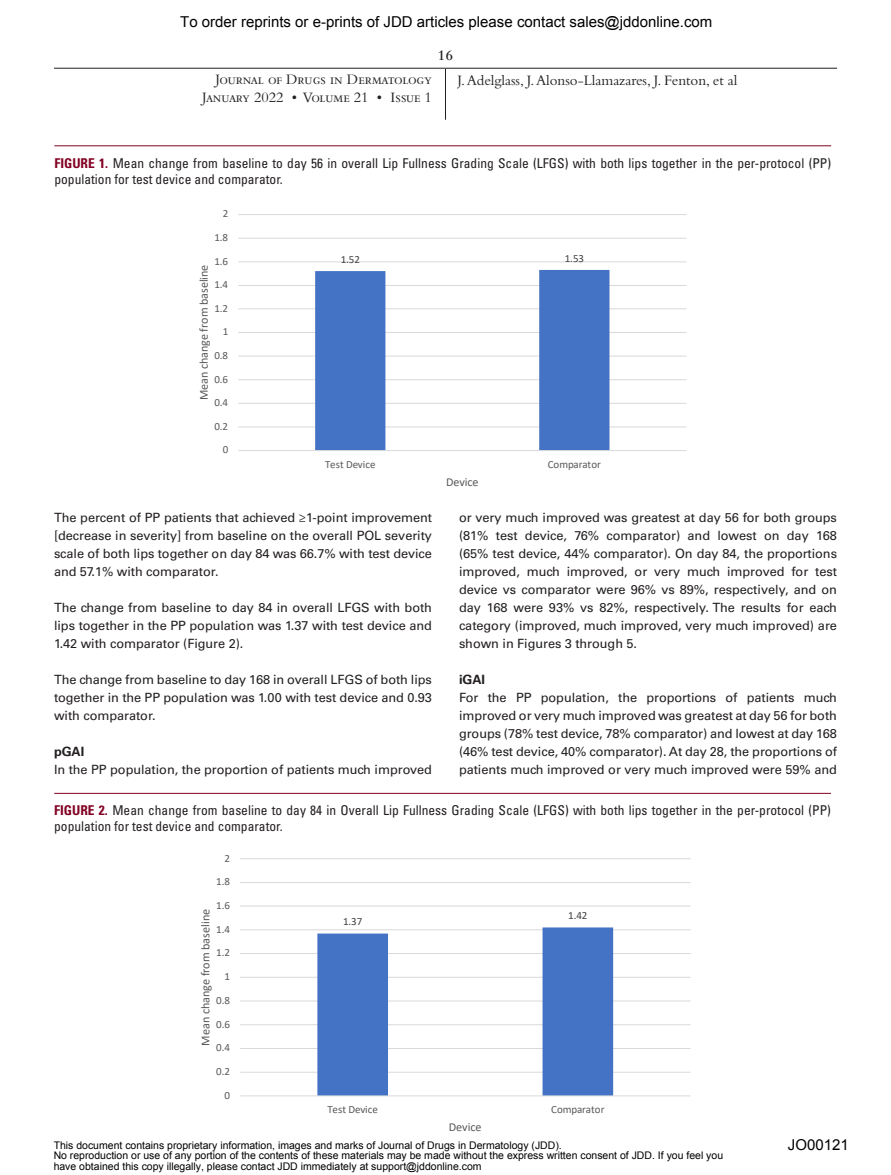
<style>
.page{position:relative;width:891px;height:1175px;background:#fff}
.page>*{position:absolute;margin:0;border:0;box-sizing:border-box;transform-origin:0 0}
.t1{font:27px "Myriad Pro";color:#231f20}
.t2{font:15px "Arial";color:#000}
.t3{font:15px/18px "Bembo Std";letter-spacing:-.02em;color:#231f20;text-align:right}
.t4{font:15px "Bembo Std";color:#231f20}
.t5{font:600 15px "Bembo Std";color:#231f20}
.t6{font:condensed 13.5px/15.8px "Univers LT Std";color:#231f20}
.t7{font:12.75px/18px "Univers LT Std";letter-spacing:-.005em;color:#231f20;text-align:justify}
.t8{font:700 12.75px "Univers LT Std";letter-spacing:-.005em;color:#231f20}
.t9{font:12.15px "Calibri";letter-spacing:-.005em;color:#595959}
.t10{font:10.95px "Calibri";letter-spacing:-.005em;color:#595959}
.t11{font:10.95px "Calibri";letter-spacing:-.005em;color:#404040}
.t12{font:10.5px/10.5px "Arial";color:#000}
.s1{font-weight:700;color:#820123}
</style>
<div class="page">
<hr style="left:54px;top:68px;width:261px;height:1px;background:#231f20">
<hr style="left:315px;top:68px;width:131px;height:1px;background:#231f20">
<hr style="left:446px;top:68px;width:130px;height:1px;background:#231f20">
<hr style="left:576px;top:68px;width:261px;height:1px;background:#231f20">
<hr style="left:445px;top:69px;width:1px;height:51px;background:#231f20">
<hr style="left:54px;top:145px;width:777px;height:1px;background:#820123">
<svg style="left:238px;top:214px;width:449px;height:237px"></svg>
<hr style="left:54px;top:793px;width:777px;height:1px;background:#820123">
<svg style="left:240px;top:858px;width:451px;height:239px"></svg>
<hr style="left:352px;top:589px;width:236px;height:1px;background:#a96828">
<hr style="left:352px;top:609px;width:236px;height:1px;background:#a96828">
<p class="t2" style="left:180px;top:12px;width:534px">To order reprints or e-prints of JDD articles please contact sales@jddonline.com</p>
<p class="t5" style="left:438px;top:47px;width:17px">16</p>
<p class="t3" style="left:202px;top:70px;width:231px">Journal of Drugs in Dermatology<br>January 2022 • Volume 21 • Issue 1</p>
<p class="t4" style="left:457px;top:72px;width:282px">J. Adelglass, J. Alonso-Llamazares, J. Fenton, et al</p>
<p class="t6" style="left:54px;top:155px;width:778px"><span class="s1">FIGURE 1.</span> Mean change from baseline to day 56 in overall Lip Fullness Grading Scale (LFGS) with both lips together in the per-protocol (PP) population for test device and comparator.</p>
<p class="t10" style="left:223px;top:206px;width:7px">2</p>
<p class="t10" style="left:214px;top:230px;width:15px">1.8</p>
<p class="t10" style="left:214px;top:253px;width:15px">1.6</p>
<p class="t9" style="left:195px;top:400px;width:137px;rotate:-90deg">Mean change from baseline</p>
<p class="t10" style="left:214px;top:277px;width:15px">1.4</p>
<p class="t10" style="left:214px;top:300px;width:15px">1.2</p>
<p class="t10" style="left:223px;top:324px;width:7px">1</p>
<p class="t10" style="left:214px;top:348px;width:15px">0.8</p>
<p class="t10" style="left:214px;top:371px;width:15px">0.6</p>
<p class="t10" style="left:214px;top:395px;width:15px">0.4</p>
<p class="t10" style="left:214px;top:418px;width:15px">0.2</p>
<p class="t10" style="left:223px;top:442px;width:7px">0</p>
<p class="t11" style="left:341px;top:252px;width:21px">1.52</p>
<p class="t11" style="left:565px;top:250px;width:21px">1.53</p>
<p class="t10" style="left:325px;top:456px;width:52px">Test Device</p>
<p class="t10" style="left:548px;top:456px;width:55px">Comparator</p>
<p class="t9" style="left:446px;top:473px;width:34px">Device</p>
<p class="t7" style="left:54px;top:509px;width:380px">The percent of PP patients that achieved ≥1-point improvement [decrease in severity] from baseline on the overall POL severity scale of both lips together on day 84 was 66.7% with test device and 57.1% with comparator.</p>
<p class="t7" style="left:54px;top:599px;width:380px">The change from baseline to day 84 in overall LFGS with both lips together in the PP population was 1.37 with test device and 1.42 with comparator (Figure 2).</p>
<p class="t7" style="left:54px;top:671px;width:380px">The change from baseline to day 168 in overall LFGS of both lips together in the PP population was 1.00 with test device and 0.93 with comparator.</p>
<p class="t8" style="left:54px;top:744px;width:32px">pGAI</p>
<p class="t7" style="left:54px;top:761px;width:380px">In the PP population, the proportion of patients much improved</p>
<p class="t7" style="left:459px;top:509px;width:380px">or very much improved was greatest at day 56 for both groups (81% test device, 76% comparator) and lowest on day 168 (65% test device, 44% comparator). On day 84, the proportions improved, much improved, or very much improved for test device vs comparator were 96% vs 89%, respectively, and on day 168 were 93% vs 82%, respectively. The results for each category (improved, much improved, very much improved) are shown in Figures 3 through 5.</p>
<p class="t8" style="left:459px;top:672px;width:28px">iGAI</p>
<p class="t7" style="left:459px;top:689px;width:380px">For the PP population, the proportions of patients much improved or very much improved was greatest at day 56 for both groups (78% test device, 78% comparator) and lowest at day 168 (46% test device, 40% comparator). At day 28, the proportions of patients much improved or very much improved were 59% and</p>
<h1 class="t1" style="left:359px;top:666px;width:175px">Penalties Apply</h1>
<p class="t6" style="left:54px;top:802px;width:778px"><span class="s1">FIGURE 2.</span> Mean change from baseline to day 84 in Overall Lip Fullness Grading Scale (LFGS) with both lips together in the per-protocol (PP) population for test device and comparator.</p>
<p class="t10" style="left:224px;top:850px;width:7px">2</p>
<p class="t10" style="left:216px;top:874px;width:15px">1.8</p>
<p class="t10" style="left:216px;top:897px;width:15px">1.6</p>
<p class="t9" style="left:197px;top:1045px;width:138px;rotate:-90deg">Mean change from baseline</p>
<p class="t10" style="left:216px;top:921px;width:15px">1.4</p>
<p class="t10" style="left:216px;top:945px;width:15px">1.2</p>
<p class="t10" style="left:224px;top:968px;width:7px">1</p>
<p class="t10" style="left:216px;top:992px;width:15px">0.8</p>
<p class="t10" style="left:216px;top:1016px;width:15px">0.6</p>
<p class="t10" style="left:216px;top:1040px;width:15px">0.4</p>
<p class="t10" style="left:216px;top:1063px;width:15px">0.2</p>
<p class="t10" style="left:224px;top:1087px;width:7px">0</p>
<p class="t11" style="left:343px;top:913px;width:21px">1.37</p>
<p class="t11" style="left:568px;top:908px;width:21px">1.42</p>
<p class="t10" style="left:327px;top:1102px;width:52px">Test Device</p>
<p class="t10" style="left:551px;top:1102px;width:55px">Comparator</p>
<p class="t9" style="left:449px;top:1118px;width:34px">Device</p>
<p class="t12" style="left:54px;top:1139px;width:671px">This document contains proprietary information, images and marks of Journal of Drugs in Dermatology (JDD).<br>No reproduction or use of any portion of the contents of these materials may be made without the express written consent of JDD. If you feel you have obtained this copy illegally, please contact JDD immediately at support@jddonline.com</p>
<p class="t2" style="left:788px;top:1134px;width:62px">JO00121</p>
</div>
